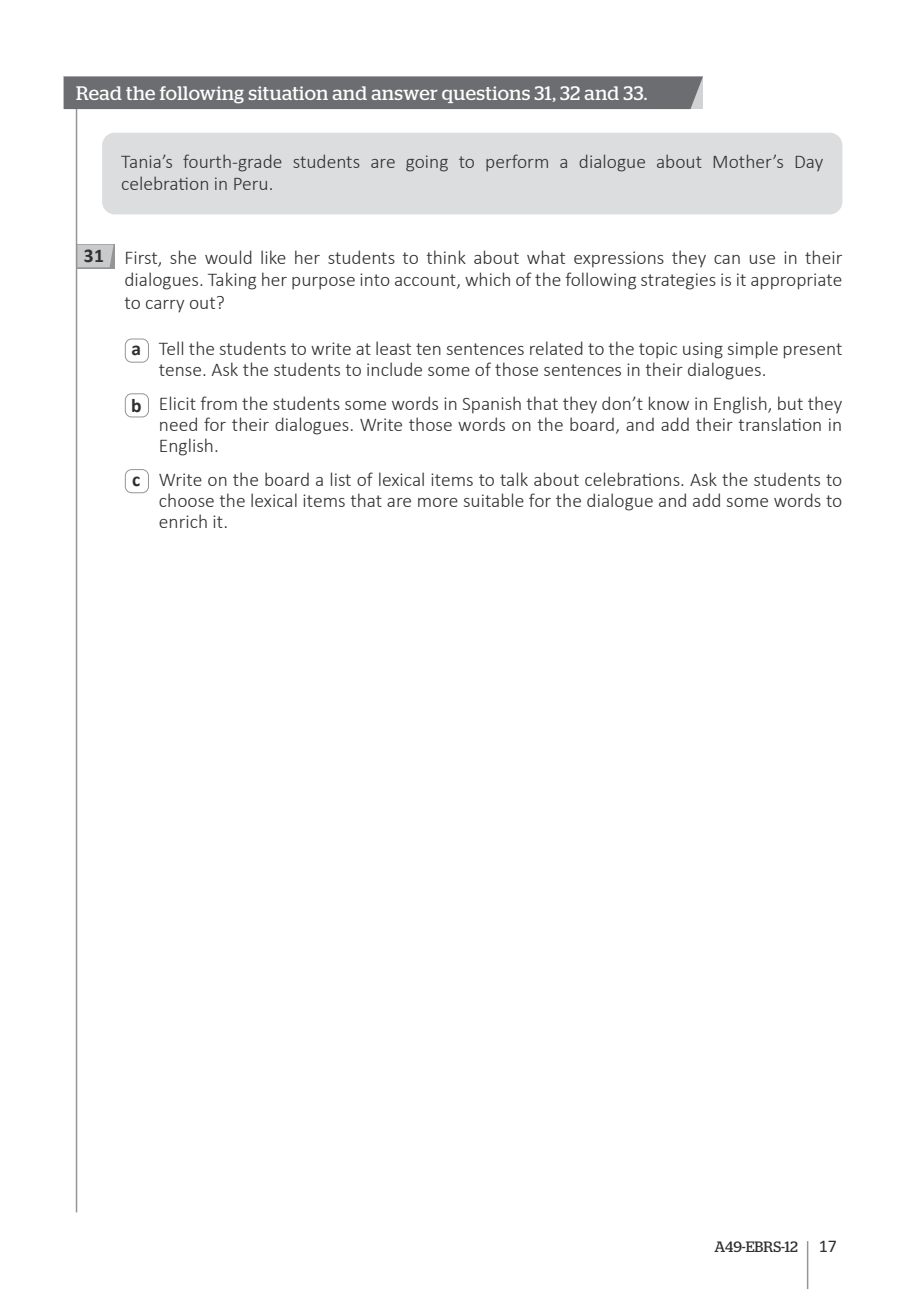
<style>
.page{position:relative;width:919px;height:1289px;background:#fff}
.page>*{position:absolute;margin:0;border:0;box-sizing:border-box;transform-origin:0 0}
.t1{font:300 19.5px/21px "Calibri";color:#312f30;text-align:justify}
.t2{font:19.5px "Stag";letter-spacing:.02em;color:#fff}
.t3{font:700 19.5px "Calibri";color:#312f30}
.t4{font:15px "Stag";color:#312f30}
.s1{font-weight:700}
.s2{font-family:"Calibri";font-size:18px}
</style>
<div class="page">
<hr style="left:806px;top:1241px;width:2px;height:47px;background:#939598">
<svg style="left:77px;top:244px;width:38px;height:25px"></svg>
<svg style="left:77px;top:244px;width:37px;height:23px"></svg>
<div style="left:102px;top:133px;width:740px;height:81px;background:#dcdddf;border-radius:13px"></div>
<div style="left:125px;top:338px;width:24px;height:24px;border:1px solid #939598;border-radius:6px"></div>
<div style="left:125px;top:393px;width:24px;height:24px;border:1px solid #939598;border-radius:6px"></div>
<div style="left:125px;top:469px;width:24px;height:24px;border:1px solid #939598;border-radius:6px"></div>
<hr style="left:76px;top:98px;width:1px;height:1114px;background:#939598">
<div style="left:64px;top:77px;width:639px;height:32px;background:#6c6d70"></div>
<p class="t2" style="left:76px;top:82px;width:573px">Read the following situation and answer questions 31, 32 and 33.</p>
<p class="t1" style="left:121px;top:150px;width:703px;line-height:22.5px">Tania’s fourth-grade students are going to perform a dialogue about Mother’s Day celebration in Peru.</p>
<p class="t3" style="left:84px;top:242px;width:22px">31</p>
<p class="t1" style="left:124px;top:245px;width:719px;line-height:22.5px">First, she would like her students to think about what expressions they can use in their dialogues. Taking her purpose into account, which of the following strategies is it appropriate to carry out?</p>
<p class="t1" style="left:159px;top:338px;width:685px;text-indent:-27px"><span class="s1">a</span> Tell the students to write at least ten sentences related to the topic using simple present tense. Ask the students to include some of those sentences in their dialogues.</p>
<p class="t1" style="left:159px;top:392px;width:685px;text-indent:-28px"><span class="s1">b</span> Elicit from the students some words in Spanish that they don’t know in English, but they need for their dialogues. Write those words on the board, and add their translation in English.</p>
<p class="t1" style="left:159px;top:468px;width:685px;text-indent:-27px"><span class="s1">c</span> Write on the board a list of lexical items to talk about celebrations. Ask the students to choose the lexical items that are more suitable for the dialogue and add some words to enrich it.</p>
<p class="t4" style="left:714px;top:1237px;width:124px">A49-EBRS-12 <span class="s2">17</span></p>
</div>
